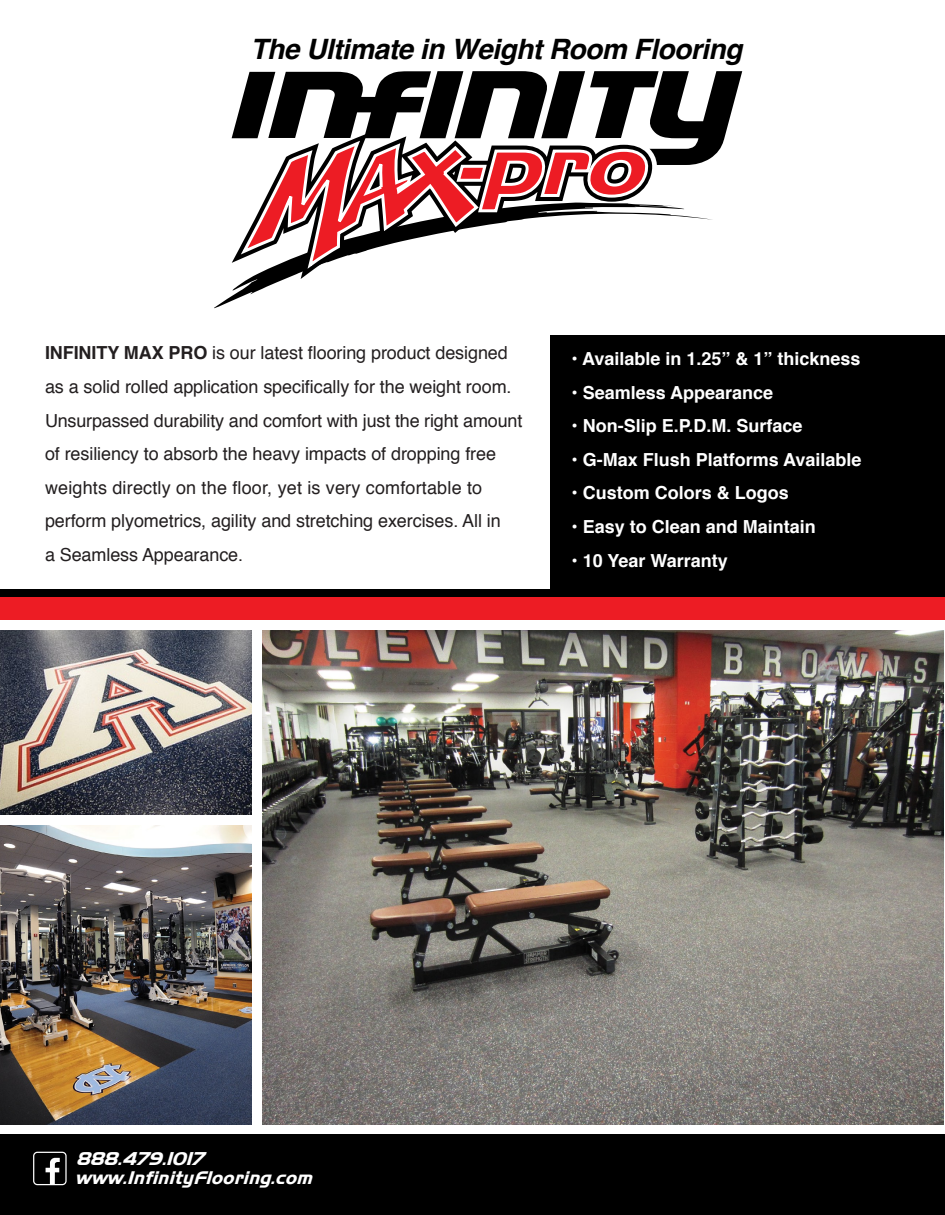
<style>
.page{position:relative;width:945px;height:1215px;background:#fff}
.page>*{position:absolute;margin:0;border:0;box-sizing:border-box;transform-origin:0 0}
.t1{font:italic 700 28.05px "Helvetica";letter-spacing:-.02em;color:#000}
.t2{font:18px/33.6px "Helvetica";letter-spacing:-.005em;color:#231f20}
.t3{font:700 18px "Helvetica";color:#fff}
.t4{font:italic 700 18px "Hanzel";color:#fff}
.t5{font:italic 700 17.7px "Hanzel";color:#fff}
.s1{font-weight:700}
</style>
<div class="page">
<div style="left:0;top:589px;width:945px;height:23px;background:#000"></div>
<div style="left:0;top:1135px;width:945px;height:80px;background:#000"></div>
<div style="left:0;top:597px;width:945px;height:23px;background:#ed1c24"></div>
<img style="left:0;top:630px;width:252px;height:185px">
<div style="left:551px;top:335px;width:394px;height:258px;background:#000"></div>
<svg style="left:46px;top:1158px;width:14px;height:25px"></svg>
<div style="left:33px;top:1152px;width:34px;height:33px;border:1px solid #fff;border-radius:4px"></div>
<svg style="left:214px;top:262px;width:71px;height:47px"></svg>
<svg style="left:232px;top:273px;width:77px;height:6px"></svg>
<svg style="left:232px;top:71px;width:510px;height:202px"></svg>
<img style="left:263px;top:630px;width:681px;height:494px">
<img style="left:0;top:825px;width:252px;height:299px">
<h1 class="t1" style="left:250px;top:26px;width:493px">The Ultimate in Weight Room Flooring</h1>
<p class="t2" style="left:45px;top:337px;width:479px"><span class="s1">INFINITY MAX PRO</span> is our latest flooring product designed as a solid rolled application specifically for the weight room.<br>Unsurpassed durability and comfort with just the right amount of resiliency to absorb the heavy impacts of dropping free weights directly on the floor, yet is very comfortable to perform plyometrics, agility and stretching exercises. All in<br>a Seamless Appearance.</p>
<p class="t3" style="left:572px;top:344px;width:291px">• Available in 1.25” &amp; 1” thickness</p>
<p class="t3" style="left:572px;top:378px;width:203px">• Seamless Appearance</p>
<p class="t3" style="left:572px;top:411px;width:233px">• Non-Slip E.P.D.M. Surface</p>
<p class="t3" style="left:572px;top:445px;width:292px">• G-Max Flush Platforms Available</p>
<p class="t3" style="left:572px;top:478px;width:219px">• Custom Colors &amp; Logos</p>
<p class="t3" style="left:572px;top:512px;width:246px">• Easy to Clean and Maintain</p>
<p class="t3" style="left:572px;top:546px;width:158px">• 10 Year Warranty</p>
<p class="t4" style="left:76px;top:1148px;width:134px">888.479.1017</p>
<p class="t5" style="left:75px;top:1167px;width:244px">www.InfinityFlooring.com</p>
</div>
